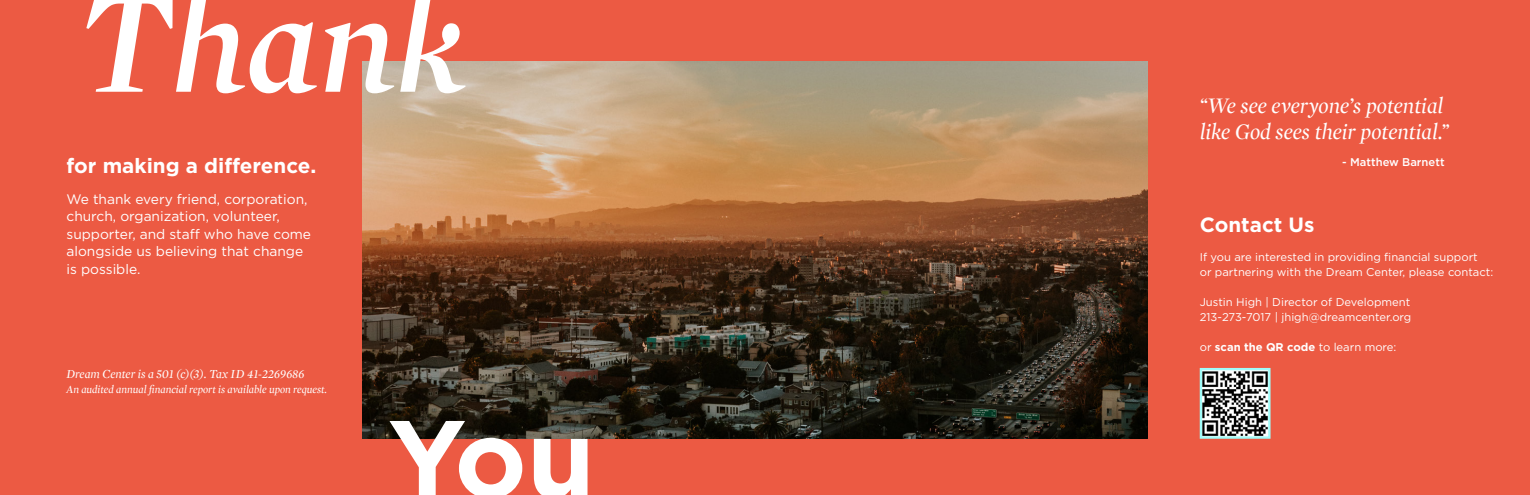
<style>
.page{position:relative;width:1530px;height:495px;background:#ec5a43}
.page>*{position:absolute;margin:0;border:0;box-sizing:border-box;transform-origin:0 0}
.t1{font:italic 146.25px "Mercury Display Semi";color:#fff}
.t2{font:700 109.25px "Gotham";color:#fff}
.t3{font:italic 22.5px/26.2px "Mercury Display";color:#fff}
.t4{font:700 20.62px "Gotham";color:#fff}
.t5{font:13.75px/17.5px "Gotham";color:#fff}
.t6{font:italic 12.5px "Mercury Display";color:#fff}
.t7{font:11.25px/15px "Gotham";color:#fff}
.t8{font:italic 11.25px "Mercury Display";color:#fff}
.t9{font:500 11.25px "Gotham";color:#fff}
.s1{font-weight:700}
</style>
<div class="page">
<img style="left:363px;top:62px;width:785px;height:377px">
<img style="left:1203px;top:371px;width:65px;height:65px">
<div style="left:1200px;top:368px;width:71px;height:71px;border:2px solid #a0fcf9"></div>
<h1 class="t1" style="left:79px;top:-41px;width:386px">Thank</h1>
<h3 class="t4" style="left:67px;top:152px;width:251px">for making a difference.</h3>
<p class="t5" style="left:67px;top:190px;width:246px">We thank every friend, corporation, church, organization, volunteer, supporter, and staff who have come alongside us believing that change is possible.</p>
<p class="t6" style="left:67px;top:367px;width:239px">Dream Center is a 501 (c)(3). Tax ID 41-2269686</p>
<p class="t8" style="left:67px;top:382px;width:262px">An audited annual financial report is available upon request.</p>
<h2 class="t2" style="left:388px;top:386px;width:208px">You</h2>
<h3 class="t3" style="left:1200px;top:93px;width:251px">“We see everyone’s potential like God sees their potential.”</h3>
<h3 class="t4" style="left:1200px;top:211px;width:116px">Contact Us</h3>
<p class="t9" style="left:1342px;top:154px;width:104px">- Matthew Barnett</p>
<p class="t7" style="left:1200px;top:250px;width:295px">If you are interested in providing financial support<br>or partnering with the Dream Center, please contact:</p>
<p class="t7" style="left:1200px;top:295px;width:213px">Justin High | Director of Development<br>213-273-7017 | jhigh@dreamcenter.org</p>
<p class="t7" style="left:1200px;top:340px;width:198px">or <span class="s1">scan the QR code</span> to learn more:</p>
</div>
